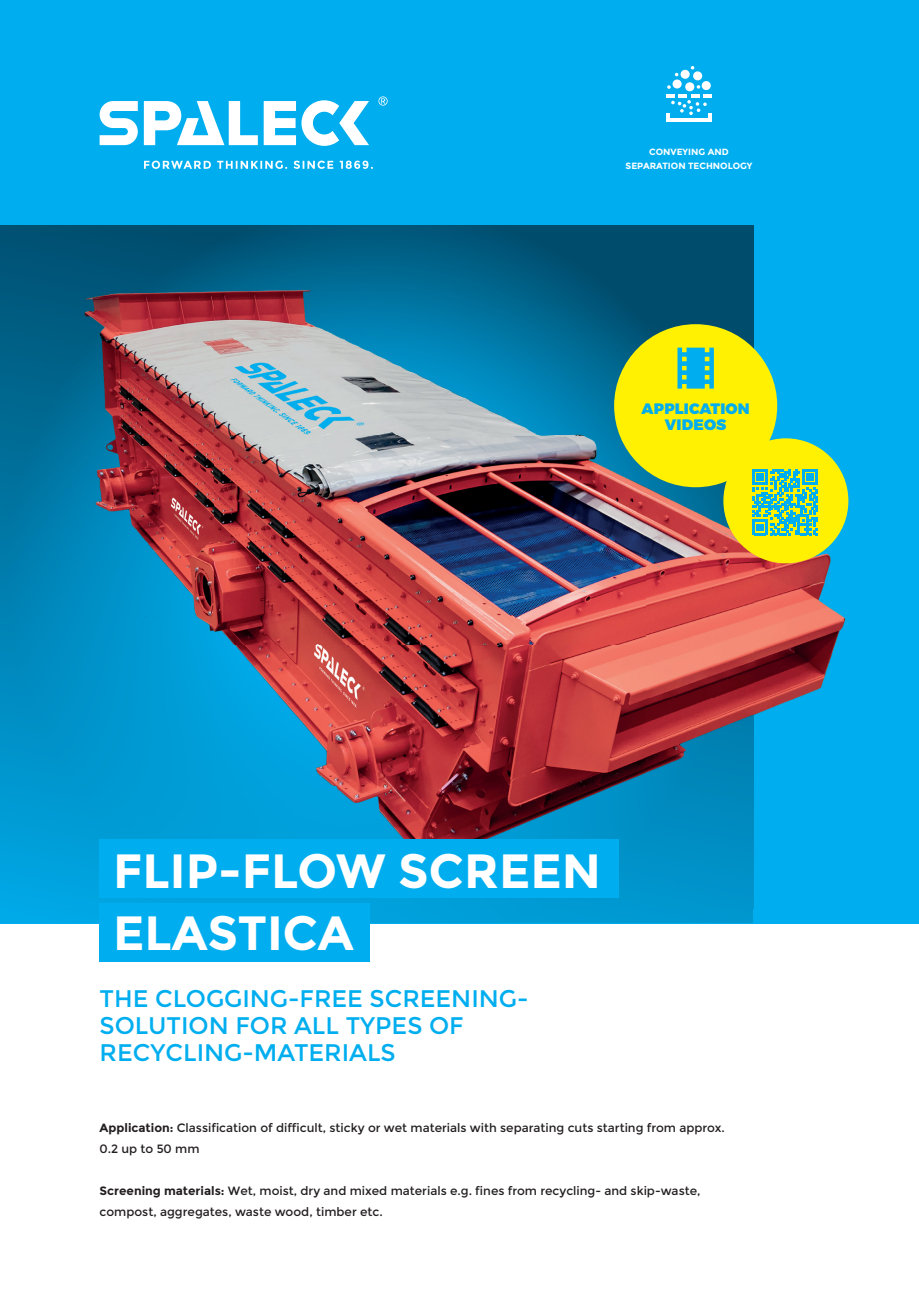
<style>
.page{position:relative;width:919px;height:1289px;background:#fff}
.page>*{position:absolute;margin:0;border:0;box-sizing:border-box;transform-origin:0 0}
.t1{font:700 48px/61.8px "Montserrat";color:#fff}
.t2{font:24px/27px "Montserrat";color:#00aeef}
.t3{font:900 15.15px/16px "Montserrat";letter-spacing:.01em;color:#00aeef;text-align:center}
.t4{font:12px/21px "Montserrat";color:#231f20}
.t5{font:700 9px/13.5px "Montserrat";color:#fff;text-align:center}
.s1{font-weight:700}
</style>
<div class="page">
<div style="left:0;top:0;width:918px;height:923px;background:#00aeef"></div>
<img style="left:0;top:923px;width:753px;height:1px">
<img style="left:753px;top:247px;width:96px;height:661px">
<img style="left:0;top:225px;width:753px;height:683px">
<div style="left:100px;top:839px;width:519px;height:58px;background:#00aeef"></div>
<div style="left:100px;top:903px;width:270px;height:58px;background:#00aeef"></div>
<div style="left:614px;top:324px;width:163px;height:163px;background:#fff101;border-radius:50%"></div>
<div style="left:723px;top:438px;width:125px;height:125px;background:#fff101;border-radius:50%"></div>
<svg style="left:752px;top:469px;width:66px;height:66px"></svg>
<svg style="left:100px;top:101px;width:38px;height:44px"></svg>
<svg style="left:264px;top:100px;width:105px;height:46px"></svg>
<svg style="left:378px;top:96px;width:9px;height:10px"></svg>
<svg style="left:144px;top:161px;width:229px;height:8px"></svg>
<svg style="left:144px;top:101px;width:114px;height:44px"></svg>
<div style="left:672px;top:79px;width:9px;height:9px;background:#fff;border-radius:50%"></div>
<div style="left:685px;top:82px;width:9px;height:9px;background:#fff;border-radius:50%"></div>
<div style="left:693px;top:71px;width:9px;height:9px;background:#fff;border-radius:50%"></div>
<div style="left:701px;top:81px;width:9px;height:9px;background:#fff;border-radius:50%"></div>
<div style="left:680px;top:70px;width:9px;height:9px;background:#fff;border-radius:50%"></div>
<svg style="left:666px;top:85px;width:45px;height:37px"></svg>
<p class="t5" style="left:625px;top:145px;width:128px">CONVEYING AND<br>SEPARATION TECHNOLOGY</p>
<p class="t3" style="left:641px;top:401px;width:110px">APPLICATION<br>VIDEOS</p>
<h1 class="t1" style="left:113px;top:840px;width:489px">FLIP-FLOW SCREEN<br>ELASTICA</h1>
<h2 class="t2" style="left:100px;top:985px;width:430px">THE CLOGGING-FREE SCREENING-<br>SOLUTION FOR ALL TYPES OF<br>RECYCLING-MATERIALS</h2>
<p class="t4" style="left:100px;top:1117px;width:626px"><span class="s1">Application:</span> Classification of difficult, sticky or wet materials with separating cuts starting from approx.<br>0.2 up to 50 mm</p>
<p class="t4" style="left:100px;top:1180px;width:602px"><span class="s1">Screening materials:</span> Wet, moist, dry and mixed materials e.g. fines from recycling- and skip-waste, compost, aggregates, waste wood, timber etc.</p>
</div>
